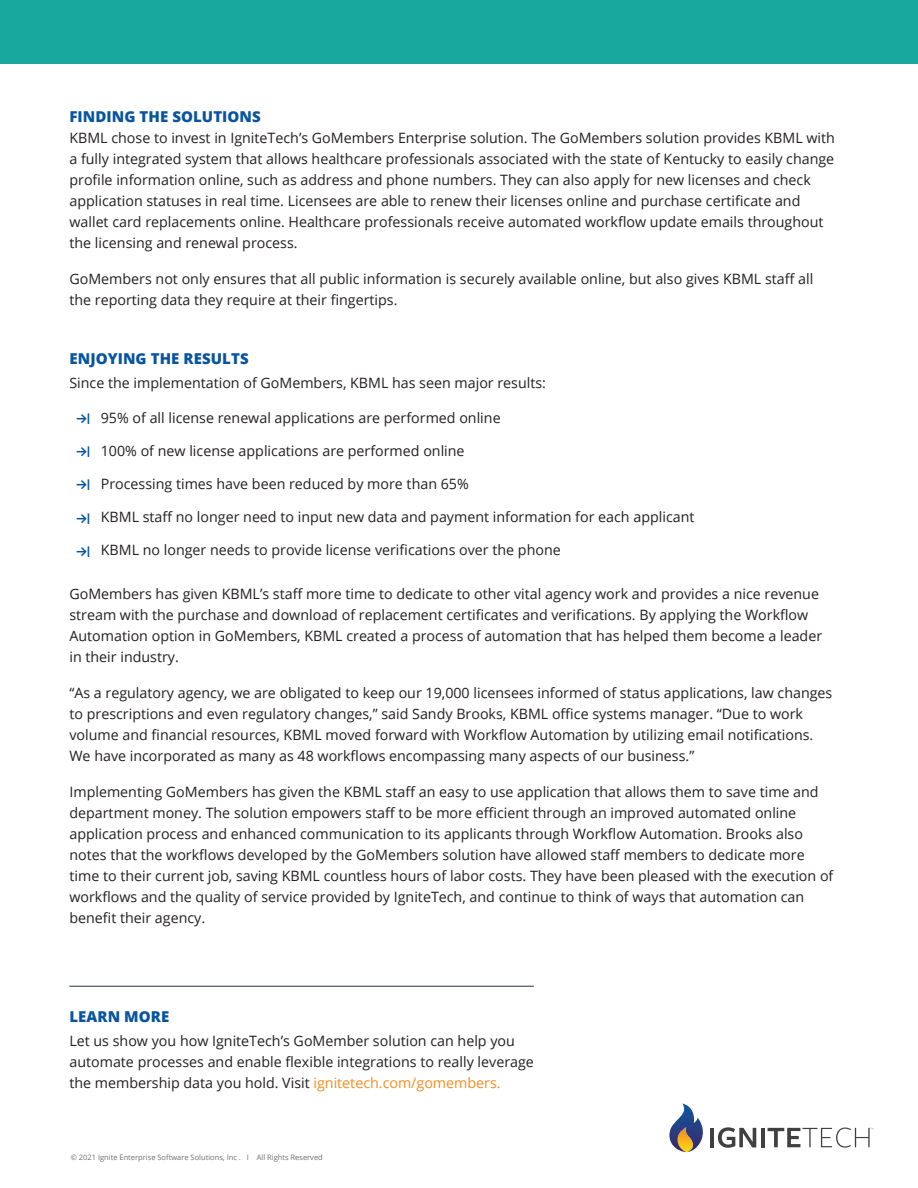
<style>
.page{position:relative;width:918px;height:1188px;background:#fff}
.page>*{position:absolute;margin:0;border:0;box-sizing:border-box;transform-origin:0 0}
.t1{font:800 15px "Open Sans";letter-spacing:.005em;color:#08549f}
.t2{font:14.25px/21px "Open Sans";color:#231f20}
.t3{font:7.5px "Open Sans";color:#717173}
.s1{color:#f68c1f}
</style>
<div class="page">
<div style="left:0;top:0;width:918px;height:63px;background:#18a79d"></div>
<svg style="left:669px;top:1104px;width:34px;height:48px"></svg>
<hr style="left:711px;top:1128px;width:3px;height:19px;background:#414041">
<svg style="left:718px;top:1127px;width:38px;height:21px"></svg>
<hr style="left:761px;top:1128px;width:4px;height:19px;background:#414041">
<svg style="left:768px;top:1128px;width:105px;height:20px"></svg>
<hr style="left:69px;top:986px;width:465px;height:1px;background:#252f44">
<p class="t1" style="left:69px;top:105px;width:193px">FINDING THE SOLUTIONS</p>
<p class="t2" style="left:69px;top:127px;width:767px">KBML chose to invest in IgniteTech’s GoMembers Enterprise solution. The GoMembers solution provides KBML with a fully integrated system that allows healthcare professionals associated with the state of Kentucky to easily change profile information online, such as address and phone numbers. They can also apply for new licenses and check application statuses in real time. Licensees are able to renew their licenses online and purchase certificate and wallet card replacements online. Healthcare professionals receive automated workflow update emails throughout the licensing and renewal process.</p>
<p class="t2" style="left:69px;top:268px;width:745px">GoMembers not only ensures that all public information is securely available online, but also gives KBML staff all the reporting data they require at their fingertips.</p>
<p class="t1" style="left:69px;top:347px;width:181px">ENJOYING THE RESULTS</p>
<p class="t2" style="left:69px;top:372px;width:478px">Since the implementation of GoMembers, KBML has seen major results:</p>
<p class="t2" style="left:101px;top:407px;width:401px">95% of all license renewal applications are performed online</p>
<p class="t2" style="left:101px;top:440px;width:365px">100% of new license applications are performed online</p>
<p class="t2" style="left:101px;top:473px;width:369px">Processing times have been reduced by more than 65%</p>
<p class="t2" style="left:101px;top:506px;width:595px">KBML staff no longer need to input new data and payment information for each applicant</p>
<p class="t2" style="left:101px;top:539px;width:461px">KBML no longer needs to provide license verifications over the phone</p>
<p class="t2" style="left:69px;top:583px;width:754px">GoMembers has given KBML’s staff more time to dedicate to other vital agency work and provides a nice revenue stream with the purchase and download of replacement certificates and verifications. By applying the Workflow Automation option in GoMembers, KBML created a process of automation that has helped them become a leader in their industry.</p>
<p class="t2" style="left:69px;top:682px;width:764px">“As a regulatory agency, we are obligated to keep our 19,000 licensees informed of status applications, law changes to prescriptions and even regulatory changes,” said Sandy Brooks, KBML office systems manager. “Due to work volume and financial resources, KBML moved forward with Workflow Automation by utilizing email notifications.<br>We have incorporated as many as 48 workflows encompassing many aspects of our business.”</p>
<p class="t2" style="left:69px;top:781px;width:766px">Implementing GoMembers has given the KBML staff an easy to use application that allows them to save time and department money. The solution empowers staff to be more efficient through an improved automated online application process and enhanced communication to its applicants through Workflow Automation. Brooks also notes that the workflows developed by the GoMembers solution have allowed staff members to dedicate more time to their current job, saving KBML countless hours of labor costs. They have been pleased with the execution of workflows and the quality of service provided by IgniteTech, and continue to think of ways that automation can benefit their agency.</p>
<p class="t1" style="left:69px;top:1005px;width:101px">LEARN MORE</p>
<p class="t2" style="left:69px;top:1030px;width:466px">Let us show you how IgniteTech’s GoMember solution can help you automate processes and enable flexible integrations to really leverage the membership data you hold. Visit <span class="s1">ignitetech.com/gomembers.</span></p>
<p class="t3" style="left:71px;top:1152px;width:254px">© 2021 Ignite Enterprise Software Solutions, Inc . I All Rights Reserved</p>
</div>
